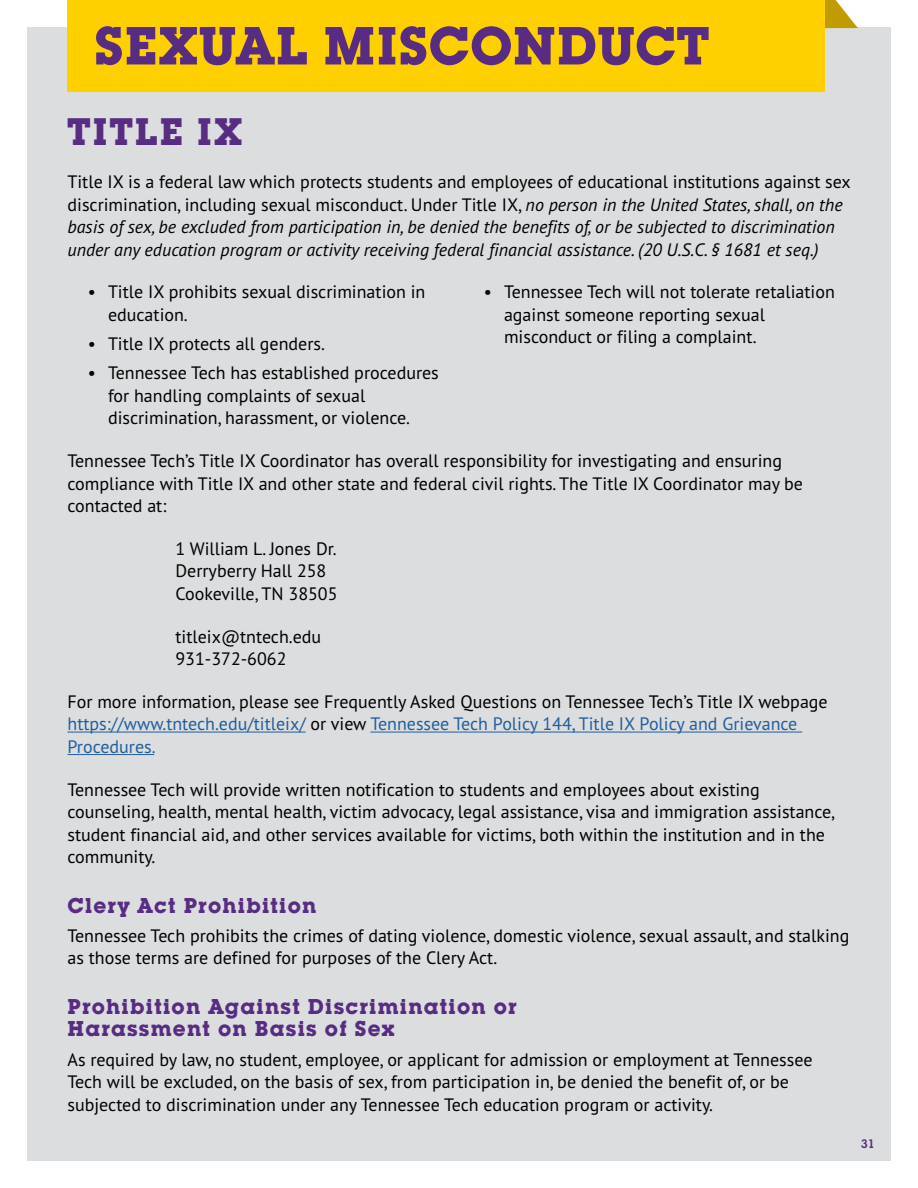
<style>
.page{position:relative;width:918px;height:1188px;background:#fff}
.page>*{position:absolute;margin:0;border:0;box-sizing:border-box;transform-origin:0 0}
.t1{font:700 52.5px "Lubalin Graph Std";letter-spacing:.02em;color:#572c82}
.t2{font:700 37.5px "Lubalin Graph Std";letter-spacing:.06em;color:#572c82}
.t3{font:700 21px/22.5px "Lubalin Graph Std";letter-spacing:.06em;color:#572c82}
.t4{font:18px/22.5px "PT Sans Pro";color:#000}
.t5{font:italic 18px/22.5px "PT Sans Pro";color:#000}
.t6{font:18px/22.5px "PT Sans Pro";color:#215e9e}
.t7{font:600 12px "Lubalin Graph Std";color:#572c82}
.s1{font-style:normal}
.s2{color:#000}
</style>
<div class="page">
<div style="left:27px;top:27px;width:864px;height:1134px;background:#dcddde"></div>
<svg style="left:825px;top:0;width:33px;height:28px"></svg>
<div style="left:68px;top:0;width:757px;height:91px;background:#ffd000"></div>
<hr style="left:68px;top:732px;width:238px;height:1px;background:#215e9e">
<hr style="left:370px;top:732px;width:432px;height:1px;background:#215e9e">
<hr style="left:68px;top:754px;width:86px;height:1px;background:#215e9e">
<h1 class="t1" style="left:94px;top:12px;width:616px">SEXUAL MISCONDUCT</h1>
<h2 class="t2" style="left:68px;top:108px;width:176px">TITLE IX</h2>
<p class="t5" style="left:68px;top:170px;width:785px"><span class="s1">Title IX is a federal law which protects students and employees of educational institutions against sex discrimination, including sexual misconduct. Under Title IX,</span> no person in the United States, shall, on the basis of sex, be excluded from participation in, be denied the benefits of, or be subjected to discrimination under any education program or activity receiving federal financial assistance. (20 U.S.C. § 1681 et seq.)</p>
<p class="t4" style="left:108px;top:280px;width:319px;text-indent:-20px">• Title IX prohibits sexual discrimination in education.</p>
<p class="t4" style="left:88px;top:332px;width:239px">• Title IX protects all genders.</p>
<p class="t4" style="left:108px;top:361px;width:332px;text-indent:-20px">• Tennessee Tech has established procedures for handling complaints of sexual discrimination, harassment, or violence.</p>
<p class="t4" style="left:504px;top:280px;width:332px;text-indent:-20px">• Tennessee Tech will not tolerate retaliation against someone reporting sexual misconduct or filing a complaint.</p>
<p class="t4" style="left:68px;top:449px;width:737px">Tennessee Tech’s Title IX Coordinator has overall responsibility for investigating and ensuring compliance with Title IX and other state and federal civil rights. The Title IX Coordinator may be contacted at:</p>
<p class="t4" style="left:176px;top:537px;width:164px">1 William L. Jones Dr.<br>Derryberry Hall 258<br>Cookeville, TN 38505</p>
<p class="t4" style="left:176px;top:624px;width:147px">titleix@tntech.edu<br>931-372-6062</p>
<p class="t6" style="left:68px;top:690px;width:762px"><span class="s2">For more information, please see Frequently Asked Questions on Tennessee Tech’s Title IX webpage </span>https://www.tntech.edu/titleix/ <span class="s2">or view</span> Tennessee Tech Policy 144, Title IX Policy and Grievance<br>Procedures.</p>
<p class="t4" style="left:68px;top:777px;width:769px">Tennessee Tech will provide written notification to students and employees about existing counseling, health, mental health, victim advocacy, legal assistance, visa and immigration assistance, student financial aid, and other services available for victims, both within the institution and in the community.</p>
<p class="t3" style="left:68px;top:894px;width:250px">Clery Act Prohibition</p>
<p class="t4" style="left:68px;top:924px;width:783px">Tennessee Tech prohibits the crimes of dating violence, domestic violence, sexual assault, and stalking as those terms are defined for purposes of the Clery Act.</p>
<p class="t3" style="left:68px;top:995px;width:451px">Prohibition Against Discrimination or<br>Harassment on Basis of Sex</p>
<p class="t4" style="left:68px;top:1047px;width:746px">As required by law, no student, employee, or applicant for admission or employment at Tennessee<br>Tech will be excluded, on the basis of sex, from participation in, be denied the benefit of, or be subjected to discrimination under any Tennessee Tech education program or activity.</p>
<p class="t7" style="left:861px;top:1135px;width:15px">31</p>
</div>
